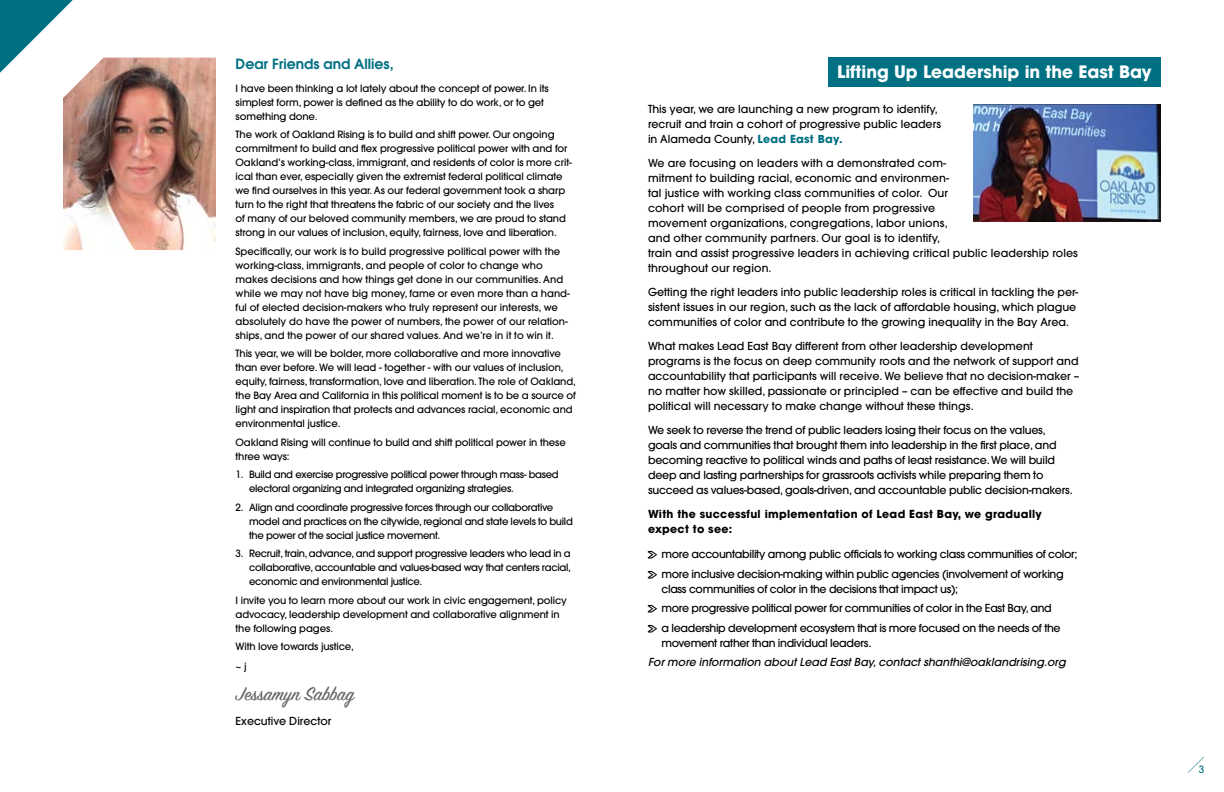
<style>
.page{position:relative;width:1224px;height:792px;background:#fff}
.page>*{position:absolute;margin:0;border:0;box-sizing:border-box;transform-origin:0 0}
.t1{font:21px "Sign Painter House Script";color:#636466}
.t2{font:700 17px "Avant Garde";color:#fff}
.t3{font:600 14px "Avant Garde";color:#007083}
.t4{font:500 11px/15px "Avant Garde";color:#000}
.t5{font:500 11px/19.5px "Avant Garde";letter-spacing:-.03em;color:#000}
.t6{font:500 11px/15px "Avant Garde";letter-spacing:-.02em;color:#000}
.t7{font:700 11px/15px "Avant Garde";letter-spacing:.025em;color:#000}
.t8{font:italic 500 11px "Avant Garde";color:#000}
.t9{font:500 10px/14px "Avant Garde";letter-spacing:-.01em;color:#000}
.t10{font:500 10px/14px "Avant Garde";letter-spacing:-.03em;color:#000}
.t11{font:500 10px "Avant Garde";color:#007083}
.s1{font-weight:700;color:#007083}
.s2{font-family:"Pointers";font-weight:400}
</style>
<div class="page">
<svg style="left:1188px;top:757px;width:16px;height:16px"></svg>
<div style="left:828px;top:58px;width:332px;height:29px;background:#007083"></div>
<img style="left:63px;top:58px;width:153px;height:192px">
<svg style="left:0;top:0;width:73px;height:73px"></svg>
<img style="left:973px;top:104px;width:188px;height:118px">
<h3 class="t3" style="left:236px;top:55px;width:160px">Dear Friends and Allies,</h3>
<p class="t9" style="left:236px;top:81px;width:315px">I have been thinking a lot lately about the concept of power. In its simplest form, power is defined as the ability to do work, or to get something done.</p>
<p class="t9" style="left:236px;top:128px;width:338px">The work of Oakland Rising is to build and shift power. Our ongoing commitment to build and flex progressive political power with and for Oakland’s working-class, immigrant, and residents of color is more crit&shy;ical than ever, especially given the extremist federal political climate we find ourselves in this year. As our federal government took a sharp turn to the right that threatens the fabric of our society and the lives<br>of many of our beloved community members, we are proud to stand strong in our values of inclusion, equity, fairness, love and liberation.</p>
<p class="t9" style="left:236px;top:244px;width:336px">Specifically, our work is to build progressive political power with the working-class, immigrants, and people of color to change who makes decisions and how things get done in our communities. And while we may not have big money, fame or even more than a hand&shy;ful of elected decision-makers who truly represent our interests, we absolutely do have the power of numbers, the power of our relation&shy;ships, and the power of our shared values. And we’re in it to win it.</p>
<p class="t9" style="left:236px;top:347px;width:342px">This year, we will be bolder, more collaborative and more innovative than ever before. We will lead - together - with our values of inclusion, equity, fairness, transformation, love and liberation. The role of Oakland, the Bay Area and California in this political moment is to be a source of light and inspiration that protects and advances racial, economic and environmental justice.</p>
<p class="t9" style="left:236px;top:435px;width:332px">Oakland Rising will continue to build and shift political power in these three ways:</p>
<p class="t10" style="left:249px;top:468px;width:311px;text-indent:-14px">1. Build and exercise progressive political power through mass- based electoral organizing and integrated organizing strategies.</p>
<p class="t10" style="left:249px;top:500px;width:325px;text-indent:-14px">2. Align and coordinate progressive forces through our collaborative model and practices on the citywide, regional and state levels to build the power of the social justice movement.</p>
<p class="t9" style="left:249px;top:547px;width:323px;text-align:justify;text-indent:-14px">3. Recruit, train, advance, and support progressive leaders who lead in a collaborative, accountable and values-based way that centers racial, economic and environmental justice.</p>
<p class="t9" style="left:236px;top:593px;width:333px">I invite you to learn more about our work in civic engagement, policy advocacy, leadership development and collaborative alignment in the following pages.</p>
<p class="t9" style="left:236px;top:637px;width:120px;line-height:19.5px">With love towards justice, ~ j</p>
<h1 class="t1" style="left:236px;top:681px;width:120px">Jessamyn Sabbag</h1>
<p class="t4" style="left:236px;top:714px;width:97px">Executive Director</p>
<h2 class="t2" style="left:837px;top:61px;width:316px">Lifting Up Leadership in the East Bay</h2>
<p class="t4" style="left:648px;top:102px;width:295px">This year, we are launching a new program to identify, recruit and train a cohort of progressive public leaders in Alameda County, <span class="s1">Lead East Bay.</span></p>
<p class="t4" style="left:648px;top:156px;width:431px">We are focusing on leaders with a demonstrated com-<br>mitment to building racial, economic and environmen-<br>tal justice with working class communities of color. Our<br>cohort will be comprised of people from progressive<br>movement organizations, congregations, labor unions,<br>and other community partners. Our goal is to identify,<br>train and assist progressive leaders in achieving critical public leadership roles throughout our region.</p>
<p class="t4" style="left:648px;top:285px;width:432px">Getting the right leaders into public leadership roles is critical in tackling the per&shy;sistent issues in our region, such as the lack of affordable housing, which plague communities of color and contribute to the growing inequality in the Bay Area.</p>
<p class="t4" style="left:648px;top:339px;width:433px">What makes Lead East Bay different from other leadership development programs is the focus on deep community roots and the network of support and accountability that participants will receive. We believe that no decision-maker – no matter how skilled, passionate or principled – can be effective and build the political will necessary to make change without these things.</p>
<p class="t6" style="left:648px;top:423px;width:426px">We seek to reverse the trend of public leaders losing their focus on the values, goals and communities that brought them into leadership in the first place, and becoming reactive to political winds and paths of least resistance. We will build deep and lasting partnerships for grassroots activists while preparing them to succeed as values-based, goals-driven, and accountable public decision-makers.</p>
<p class="t7" style="left:648px;top:507px;width:395px">With the successful implementation of Lead East Bay, we gradually expect to see:</p>
<p class="t5" style="left:648px;top:544px;width:431px"><span class="s2">U</span> more accountability among public officials to working class communities of color;<br><span class="s2">U</span> more inclusive decision-making within public agencies (involvement of working</p>
<p class="t5" style="left:648px;top:579px;width:414px;text-indent:13px">class communities of color in the decisions that impact us);<br><span class="s2">U</span> more progressive political power for communities of color in the East Bay, and<br><span class="s2">U</span> a leadership development ecosystem that is more focused on the needs of the</p>
<p class="t5" style="left:661px;top:633px;width:211px">movement rather than individual leaders.</p>
<p class="t8" style="left:648px;top:655px;width:419px">For more information about Lead East Bay, contact shanthi@oaklandrising.org</p>
<p class="t11" style="left:1199px;top:763px;width:7px">3</p>
</div>
